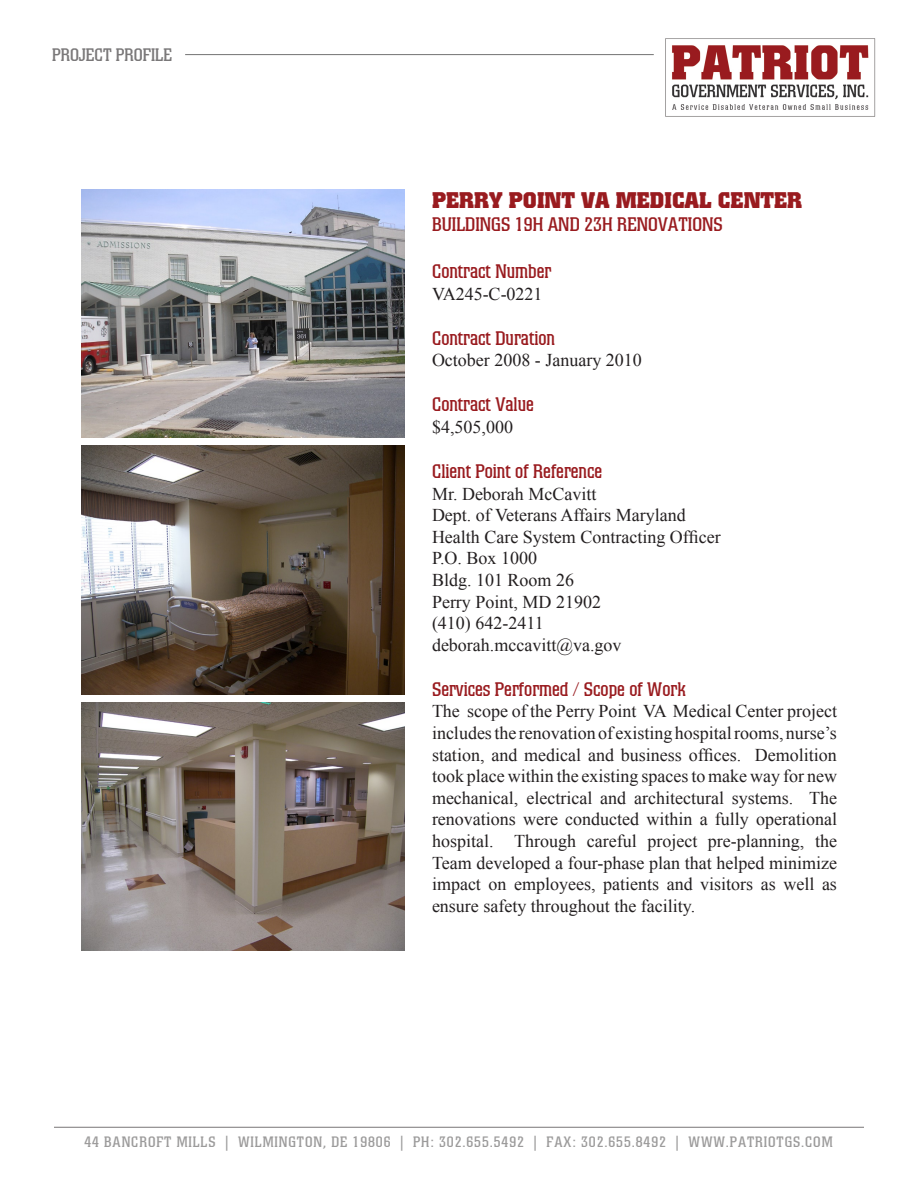
<style>
.page{position:relative;width:918px;height:1188px;background:#fff}
.page>*{position:absolute;margin:0;border:0;box-sizing:border-box;transform-origin:0 0}
.t1{font:700 22.5px "Colossalis";color:#991b1f}
.t2{font:19.5px "Colossalis";color:#991b1f}
.t3{font:18px/21.6px "Times New Roman";color:#231f20}
.t4{font:18px "Colossalis";color:#7a7879}
.t5{font:15px "Colossalis";letter-spacing:.06em;color:#9c9b9b}
</style>
<div class="page">
<img style="left:665px;top:38px;width:211px;height:79px">
<hr style="left:54px;top:1127px;width:810px;height:1px;background:#878586">
<hr style="left:185px;top:54px;width:469px;height:1px;background:#000">
<img style="left:81px;top:189px;width:324px;height:249px">
<img style="left:81px;top:446px;width:324px;height:248px">
<img style="left:81px;top:702px;width:324px;height:249px">
<p class="t4" style="left:52px;top:44px;width:121px">PROJECT PROFILE</p>
<p class="t1" style="left:432px;top:187px;width:372px">PERRY POINT VA MEDICAL CENTER</p>
<p class="t2" style="left:432px;top:213px;width:292px">BUILDINGS 19H AND 23H RENOVATIONS</p>
<p class="t2" style="left:432px;top:260px;width:121px">Contract Number</p>
<p class="t3" style="left:432px;top:283px;width:112px">VA245-C-0221</p>
<p class="t2" style="left:432px;top:327px;width:125px">Contract Duration</p>
<p class="t3" style="left:432px;top:349px;width:211px">October 2008 - January 2010</p>
<p class="t2" style="left:432px;top:393px;width:103px">Contract Value</p>
<p class="t3" style="left:432px;top:416px;width:82px">$4,505,000</p>
<p class="t2" style="left:432px;top:460px;width:172px">Client Point of Reference</p>
<p class="t3" style="left:432px;top:482px;width:166px">Mr. Deborah McCavitt</p>
<p class="t3" style="left:432px;top:504px;width:290px">Dept. of Veterans Affairs Maryland<br>Health Care System Contracting Officer<br>P.O. Box 1000<br>Bldg. 101 Room 26<br>Perry Point, MD 21902</p>
<p class="t3" style="left:432px;top:612px;width:113px">(410) 642-2411</p>
<p class="t3" style="left:432px;top:634px;width:191px">deborah.mccavitt@va.gov</p>
<p class="t2" style="left:432px;top:678px;width:255px">Services Performed / Scope of Work</p>
<p class="t3" style="left:432px;top:700px;width:407px;text-align:justify">The scope of the Perry Point VA Medical Center project includes the renovation of existing hospital rooms, nurse’s station, and medical and business offices. Demolition took place within the existing spaces to make way for new mechanical, electrical and architectural systems. The renovations were conducted within a fully operational hospital. Through careful project pre-planning, the Team developed a four-phase plan that helped minimize impact on employees, patients and visitors as well as ensure safety throughout the facility.</p>
<p class="t5" style="left:84px;top:1133px;width:750px">44 BANCROFT MILLS | WILMINGTON, DE 19806 | PH: 302.655.5492 | FAX: 302.655.8492 | WWW.PATRIOTGS.COM</p>
</div>
